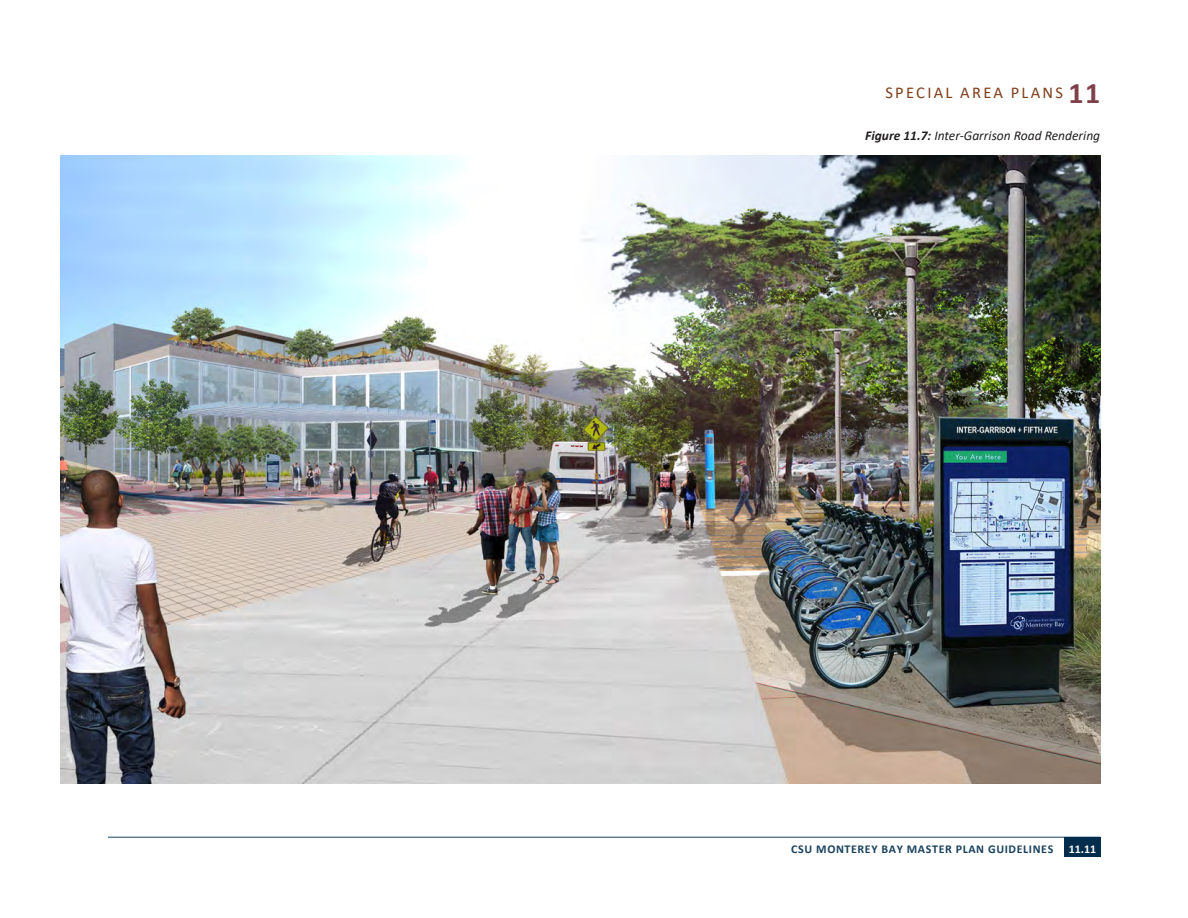
<style>
.page{position:relative;width:1188px;height:918px;background:#fff}
.page>*{position:absolute;margin:0;border:0;box-sizing:border-box;transform-origin:0 0}
.t1{font:16.5px "Calibri";letter-spacing:.14em;color:#7f3d1a}
.t2{font:italic 13.5px "Calibri";color:#231f20}
.t3{font:700 12px "Calibri";letter-spacing:.05em;color:#1a425d}
.t4{font:700 12px "Calibri";color:#fff}
.s1{font-weight:700;font-size:30px;color:#7f4049}
.s2{font-weight:700}
</style>
<div class="page">
<img style="left:61px;top:155px;width:1039px;height:628px">
<hr style="left:108px;top:837px;width:992px;height:1px;background:#1a425d">
<div style="left:1064px;top:837px;width:36px;height:19px;background:#002d4b"></div>
<p class="t1" style="left:885px;top:81px;width:216px">SPECIAL AREA PLANS <span class="s1">11</span></p>
<p class="t2" style="left:865px;top:126px;width:237px"><span class="s2">Figure 11.7:</span> Inter-Garrison Road Rendering</p>
<p class="t3" style="left:791px;top:841px;width:264px">CSU MONTEREY BAY MASTER PLAN GUIDELINES</p>
<p class="t4" style="left:1069px;top:841px;width:29px">11.11</p>
</div>
